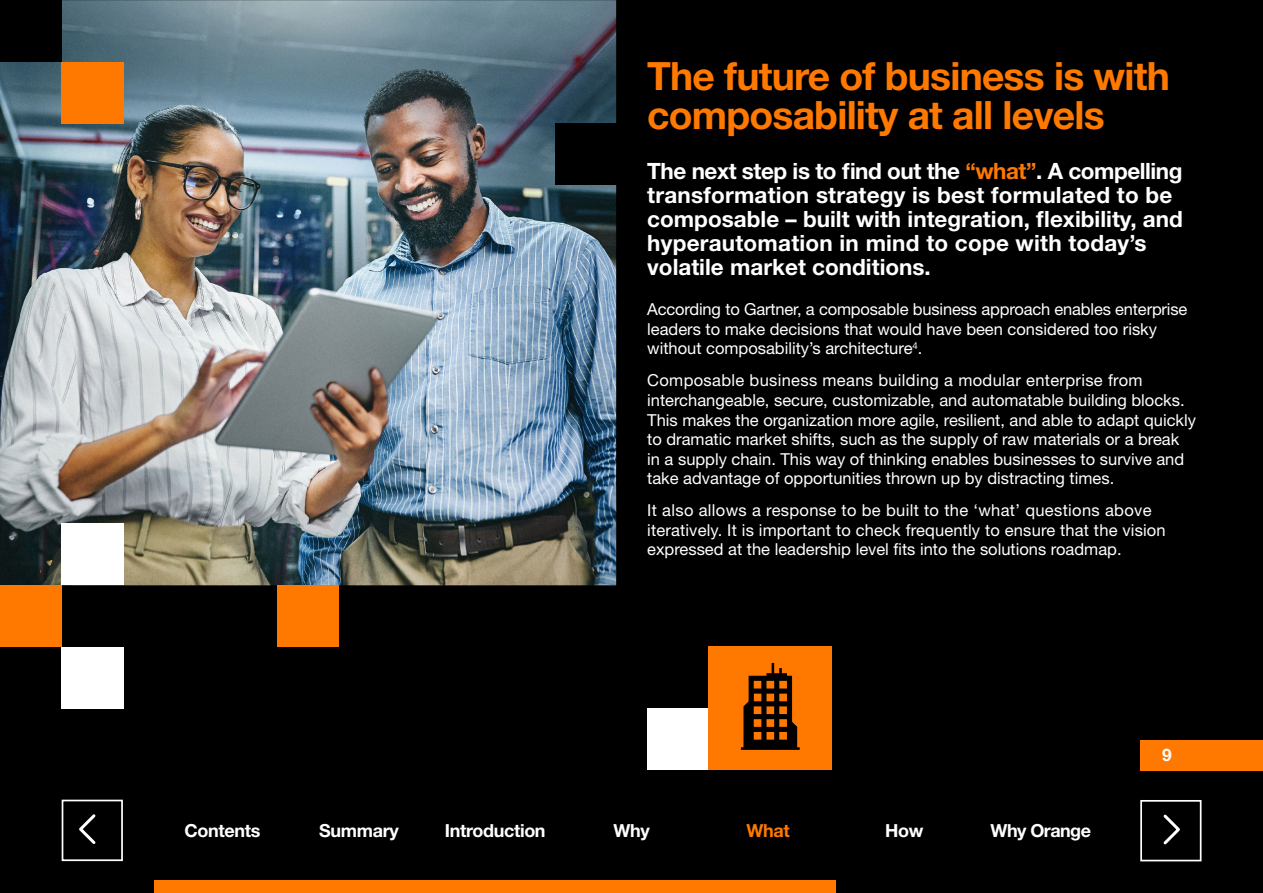
<style>
.page{position:relative;width:1263px;height:893px;background:#000}
.page>*{position:absolute;margin:0;border:0;box-sizing:border-box;transform-origin:0 0}
.t1{font:700 39px/39px "Helvetica Neue LT Std";letter-spacing:-.02em;color:#ff7900}
.t2{font:700 22.5px/24px "Helvetica Neue LT Std";color:#fff}
.t3{font:700 18px "Helvetica Neue LT Std";letter-spacing:-.02em;color:#fff}
.t4{font:700 18px "Helvetica Neue LT Std";color:#ff7900}
.t5{font:700 17.25px "Helvetica Neue LT Std";color:#fff}
.t6{font:16.5px/19.5px "Helvetica Neue LT Std";color:#fff}
.s1{color:#ff7900}
</style>
<div class="page">
<div style="left:1140px;top:740px;width:123px;height:30px;background:#ff7900"></div>
<img style="left:0;top:0;width:616px;height:585px">
<div style="left:62px;top:523px;width:62px;height:62px;background:#fff"></div>
<div style="left:62px;top:647px;width:62px;height:62px;background:#fff"></div>
<div style="left:647px;top:708px;width:62px;height:62px;background:#fff"></div>
<div style="left:0;top:0;width:62px;height:62px;background:#000"></div>
<div style="left:0;top:585px;width:62px;height:62px;background:#ff7900"></div>
<div style="left:277px;top:585px;width:62px;height:62px;background:#ff7900"></div>
<div style="left:62px;top:62px;width:62px;height:61px;background:#ff7900"></div>
<div style="left:709px;top:647px;width:123px;height:123px;background:#ff7900"></div>
<div style="left:555px;top:124px;width:62px;height:61px;background:#000"></div>
<svg style="left:741px;top:663px;width:59px;height:87px"></svg>
<svg style="left:1163px;top:814px;width:17px;height:31px"></svg>
<div style="left:1140px;top:800px;width:61px;height:61px;border:2px solid #fff"></div>
<svg style="left:79px;top:814px;width:17px;height:30px"></svg>
<div style="left:62px;top:800px;width:61px;height:61px;border:2px solid #fff"></div>
<div style="left:154px;top:880px;width:682px;height:13px;background:#ff7900"></div>
<h1 class="t1" style="left:647px;top:55px;width:524px">The future of business is with composability at all levels</h1>
<h2 class="t2" style="left:647px;top:159px;width:537px">The next step is to find out the <span class="s1">“what”</span>. A compelling transformation strategy is best formulated to be composable – built with integration, flexibility, and hyperautomation in mind to cope with today’s volatile market conditions.</h2>
<p class="t6" style="left:647px;top:299px;width:542px">According to Gartner, a composable business approach enables enterprise leaders to make decisions that would have been considered too risky without composability’s architecture<sup>4</sup>.</p>
<p class="t6" style="left:647px;top:371px;width:550px">Composable business means building a modular enterprise from interchangeable, secure, customizable, and automatable building blocks.<br>This makes the organization more agile, resilient, and able to adapt quickly to dramatic market shifts, such as the supply of raw materials or a break in a supply chain. This way of thinking enables businesses to survive and take advantage of opportunities thrown up by distracting times.</p>
<p class="t6" style="left:647px;top:500px;width:520px">It also allows a response to be built to the ‘what’ questions above iteratively. It is important to check frequently to ensure that the vision expressed at the leadership level fits into the solutions roadmap.</p>
<p class="t3" style="left:185px;top:819px;width:77px">Contents</p>
<p class="t3" style="left:319px;top:819px;width:81px">Summary</p>
<p class="t3" style="left:445px;top:819px;width:102px">Introduction</p>
<p class="t3" style="left:613px;top:819px;width:38px">Why</p>
<p class="t4" style="left:746px;top:819px;width:45px">What</p>
<p class="t3" style="left:885px;top:819px;width:40px">How</p>
<p class="t3" style="left:990px;top:819px;width:102px">Why Orange</p>
<p class="t5" style="left:1162px;top:744px;width:11px">9</p>
</div>
